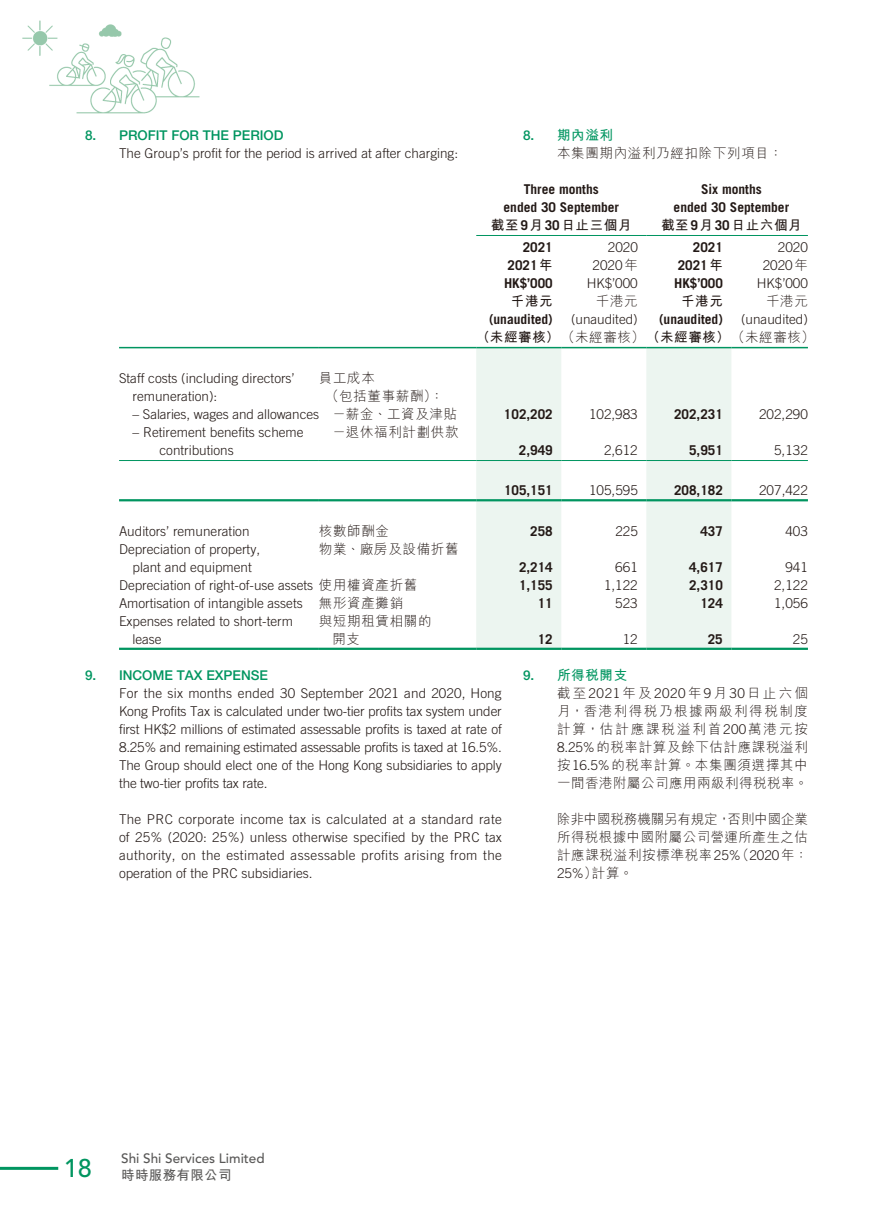
<style>
.page{position:relative;width:893px;height:1212px;background:#fff}
.page>*{position:absolute;margin:0;border:0;box-sizing:border-box;transform-origin:0 0}
.t1{font:500 25.5px "Avenir LT Std";color:#009560}
.t2{font:300 13.5px/18px "Trade Gothic LT Std";color:#231916}
.t3{font:300 13.5px/18px "M Hei HK";letter-spacing:.05em;color:#231916}
.t4{font:700 13.5px "Trade Gothic LT Std";color:#231916}
.t5{font:700 13.5px "M Hei HK";letter-spacing:.05em;color:#231916}
.t6{font:500 13.5px "Helvetica Neue LT Std";color:#009560}
.t7{font:500 13.5px "Avenir LT Std";color:#595857}
.t8{font:300 13.5px "Trade Gothic LT Std";letter-spacing:.04em;color:#231916}
.t9{font:700 13.5px "M Hei HK";letter-spacing:.025em;color:#595857}
.t10{font:700 13.5px "M Hei HK";letter-spacing:.05em;color:#009560}
.s1{font-family:"Helvetica Neue LT Std";font-weight:500;color:#009560}
.s2{font-weight:700;color:#009560}
.s3{font-family:"Trade Gothic LT Std"}
.s4{font-family:"M Hei HK"}
.s5{font-weight:300}
.s6{font-family:"Helvetica Neue LT Std";font-weight:500}
</style>
<div class="page">
<img style="left:0;top:20px;width:808px;height:1150px">
<hr style="left:0;top:1167px;width:58px;height:3px;background:#009560">
<svg style="left:476px;top:348px;width:255px;height:300px;fill:#ecf5f0"></svg>
<hr style="left:476px;top:235px;width:170px;height:1px;background:#009560">
<hr style="left:646px;top:235px;width:162px;height:1px;background:#009560">
<hr style="left:119px;top:347px;width:200px;height:1px;background:#009560">
<hr style="left:319px;top:347px;width:157px;height:1px;background:#009560">
<hr style="left:476px;top:347px;width:85px;height:1px;background:#009560">
<hr style="left:561px;top:347px;width:85px;height:1px;background:#009560">
<hr style="left:646px;top:347px;width:85px;height:1px;background:#009560">
<hr style="left:731px;top:347px;width:77px;height:1px;background:#009560">
<hr style="left:119px;top:460px;width:200px;height:1px;background:#009560">
<hr style="left:319px;top:460px;width:157px;height:1px;background:#009560">
<hr style="left:476px;top:460px;width:85px;height:1px;background:#009560">
<hr style="left:561px;top:460px;width:85px;height:1px;background:#009560">
<hr style="left:646px;top:460px;width:85px;height:1px;background:#009560">
<hr style="left:731px;top:460px;width:77px;height:1px;background:#009560">
<hr style="left:119px;top:499px;width:200px;height:2px;background:#009560">
<hr style="left:319px;top:499px;width:157px;height:2px;background:#009560">
<hr style="left:476px;top:499px;width:85px;height:2px;background:#009560">
<hr style="left:561px;top:499px;width:85px;height:2px;background:#009560">
<hr style="left:646px;top:499px;width:85px;height:2px;background:#009560">
<hr style="left:731px;top:499px;width:77px;height:2px;background:#009560">
<hr style="left:119px;top:648px;width:200px;height:2px;background:#009560">
<hr style="left:319px;top:648px;width:157px;height:2px;background:#009560">
<hr style="left:476px;top:648px;width:85px;height:2px;background:#009560">
<hr style="left:561px;top:648px;width:85px;height:2px;background:#009560">
<hr style="left:646px;top:648px;width:85px;height:2px;background:#009560">
<hr style="left:731px;top:648px;width:77px;height:2px;background:#009560">
<p class="t6" style="left:85px;top:127px;width:200px">8. PROFIT FOR THE PERIOD</p>
<p class="t2" style="left:119px;top:144px;width:341px">The Group’s profit for the period is arrived at after charging:</p>
<p class="t3" style="left:557px;top:125px;width:227px;text-indent:-34px"><span class="s1">8.</span> <span class="s2">期內溢利<br></span>本集團期內溢利乃經扣除下列項目：</p>
<p class="t4" style="left:524px;top:181px;width:76px">Three months</p>
<p class="t4" style="left:701px;top:181px;width:62px">Six months</p>
<p class="t4" style="left:504px;top:199px;width:117px">ended 30 September</p>
<p class="t4" style="left:674px;top:199px;width:117px">ended 30 September</p>
<p class="t5" style="left:491px;top:215px;width:142px">截至<span class="s3">9</span>月<span class="s3">30</span>日止三個月</p>
<p class="t5" style="left:661px;top:215px;width:142px">截至<span class="s3">9</span>月<span class="s3">30</span>日止六個月</p>
<p class="t4" style="left:523px;top:239px;width:32px">2021</p>
<p class="t2" style="left:608px;top:238px;width:32px">2020</p>
<p class="t4" style="left:693px;top:239px;width:32px">2021</p>
<p class="t2" style="left:778px;top:238px;width:32px">2020</p>
<p class="t4" style="left:508px;top:257px;width:47px">2021<span class="s4">年</span></p>
<p class="t2" style="left:593px;top:256px;width:47px">2020<span class="s4">年</span></p>
<p class="t4" style="left:678px;top:257px;width:47px">2021<span class="s4">年</span></p>
<p class="t2" style="left:763px;top:256px;width:47px">2020<span class="s4">年</span></p>
<p class="t4" style="left:504px;top:275px;width:50px">HK$’000</p>
<p class="t2" style="left:587px;top:274px;width:53px">HK$’000</p>
<p class="t4" style="left:674px;top:275px;width:50px">HK$’000</p>
<p class="t2" style="left:757px;top:274px;width:53px">HK$’000</p>
<p class="t5" style="left:511px;top:291px;width:43px">千港元</p>
<p class="t3" style="left:596px;top:292px;width:43px">千港元</p>
<p class="t5" style="left:681px;top:291px;width:43px">千港元</p>
<p class="t3" style="left:766px;top:292px;width:43px">千港元</p>
<p class="t4" style="left:489px;top:311px;width:65px">(unaudited)</p>
<p class="t2" style="left:571px;top:310px;width:68px">(unaudited)</p>
<p class="t4" style="left:659px;top:311px;width:65px">(unaudited)</p>
<p class="t2" style="left:741px;top:310px;width:68px">(unaudited)</p>
<p class="t5" style="left:476px;top:327px;width:340px">（未經審核）<span class="s5">（未經審核）</span>（未經審核）<span class="s5">（未經審核）</span></p>
<p class="t2" style="left:133px;top:369px;width:164px;text-indent:-13px">Staff costs (including directors’ remuneration):</p>
<p class="t3" style="left:326px;top:368px;width:120px;text-indent:-7px">員工成本<br>（包括董事薪酬）：</p>
<p class="t2" style="left:133px;top:405px;width:326px">– Salaries, wages and allowances <span class="s4">－薪金、工資及津貼</span></p>
<p class="t4" style="left:504px;top:406px;width:50px">102,202</p>
<p class="t2" style="left:589px;top:405px;width:50px">102,983</p>
<p class="t4" style="left:674px;top:406px;width:50px">202,231</p>
<p class="t2" style="left:759px;top:405px;width:50px">202,290</p>
<p class="t2" style="left:160px;top:423px;width:146px;text-indent:-27px">– Retirement benefits scheme contributions</p>
<p class="t3" style="left:332px;top:422px;width:128px">－退休福利計劃供款</p>
<p class="t4" style="left:519px;top:441px;width:35px">2,949</p>
<p class="t2" style="left:604px;top:441px;width:35px">2,612</p>
<p class="t4" style="left:689px;top:441px;width:35px">5,951</p>
<p class="t2" style="left:774px;top:441px;width:35px">5,132</p>
<p class="t4" style="left:504px;top:482px;width:50px">105,151</p>
<p class="t2" style="left:589px;top:481px;width:50px">105,595</p>
<p class="t4" style="left:674px;top:482px;width:50px">208,182</p>
<p class="t2" style="left:759px;top:481px;width:50px">207,422</p>
<p class="t2" style="left:119px;top:522px;width:132px">Auditors’ remuneration</p>
<p class="t3" style="left:319px;top:521px;width:72px">核數師酬金</p>
<p class="t4" style="left:530px;top:523px;width:24px">258</p>
<p class="t2" style="left:615px;top:522px;width:24px">225</p>
<p class="t4" style="left:700px;top:523px;width:24px">437</p>
<p class="t2" style="left:785px;top:522px;width:24px">403</p>
<p class="t2" style="left:119px;top:540px;width:143px;text-align:center">Depreciation of property, plant and equipment</p>
<p class="t3" style="left:319px;top:539px;width:141px">物業、廠房及設備折舊</p>
<p class="t4" style="left:519px;top:559px;width:35px">2,214</p>
<p class="t2" style="left:615px;top:558px;width:24px">661</p>
<p class="t4" style="left:689px;top:559px;width:35px">4,617</p>
<p class="t2" style="left:785px;top:558px;width:24px">941</p>
<p class="t2" style="left:119px;top:576px;width:300px">Depreciation of right-of-use assets <span class="s4">使用權資產折舊</span></p>
<p class="t4" style="left:519px;top:576px;width:35px">1,155</p>
<p class="t2" style="left:604px;top:576px;width:35px">1,122</p>
<p class="t4" style="left:689px;top:576px;width:35px">2,310</p>
<p class="t2" style="left:774px;top:576px;width:35px">2,122</p>
<p class="t2" style="left:119px;top:594px;width:286px">Amortisation of intangible assets <span class="s4">無形資產攤銷</span></p>
<p class="t4" style="left:538px;top:594px;width:17px">11</p>
<p class="t2" style="left:615px;top:594px;width:24px">523</p>
<p class="t4" style="left:700px;top:594px;width:24px">124</p>
<p class="t2" style="left:774px;top:594px;width:35px">1,056</p>
<p class="t2" style="left:132px;top:612px;width:162px;text-indent:-13px">Expenses related to short-term lease</p>
<p class="t3" style="left:332px;top:611px;width:101px;text-indent:-13px">與短期租賃相關的開支</p>
<p class="t4" style="left:538px;top:630px;width:17px">12</p>
<p class="t2" style="left:623px;top:630px;width:17px">12</p>
<p class="t4" style="left:708px;top:630px;width:17px">25</p>
<p class="t2" style="left:793px;top:630px;width:17px">25</p>
<p class="t6" style="left:85px;top:667px;width:185px">9. INCOME TAX EXPENSE</p>
<p class="t2" style="left:119px;top:684px;width:384px;text-align:justify">For the six months ended 30 September 2021 and 2020, Hong Kong Profits Tax is calculated under two-tier profits tax system under first HK$2 millions of estimated assessable profits is taxed at rate of 8.25% and remaining estimated assessable profits is taxed at 16.5%.<br>The Group should elect one of the Hong Kong subsidiaries to apply the two-tier profits tax rate.</p>
<p class="t2" style="left:119px;top:810px;width:384px;text-align:justify">The PRC corporate income tax is calculated at a standard rate of 25% (2020: 25%) unless otherwise specified by the PRC tax authority, on the estimated assessable profits arising from the operation of the PRC subsidiaries.</p>
<p class="t10" style="left:523px;top:665px;width:106px"><span class="s6">9.</span> 所得稅開支</p>
<p class="t8" style="left:557px;top:685px;width:252px"><span class="s4">截至</span>2021<span class="s4">年及</span>2020<span class="s4">年</span>9<span class="s4">月</span>30<span class="s4">日止六個</span></p>
<p class="t3" style="left:557px;top:702px;width:253px;text-align:justify">月，香港利得稅乃根據兩級利得稅制度計算，估計應課稅溢利首<span class="s3">200</span>萬港元按<span class="s3">8.25%</span>的稅率計算及餘下估計應課稅溢利按<span class="s3">16.5%</span>的稅率計算。本集團須選擇其中一間香港附屬公司應用兩級利得稅稅率。</p>
<p class="t3" style="left:557px;top:810px;width:252px;text-align:justify">除非中國稅務機關另有規定，否則中國企業所得稅根據中國附屬公司營運所產生之估計應課稅溢利按標準稅率<span class="s3">25%</span>（<span class="s3">2020</span>年：<span class="s3">25%</span>）計算。</p>
<h1 class="t1" style="left:64px;top:1153px;width:30px">18</h1>
<p class="t7" style="left:121px;top:1150px;width:145px">Shi Shi Services Limited</p>
<p class="t9" style="left:121px;top:1165px;width:112px">時時服務有限公司</p>
</div>
